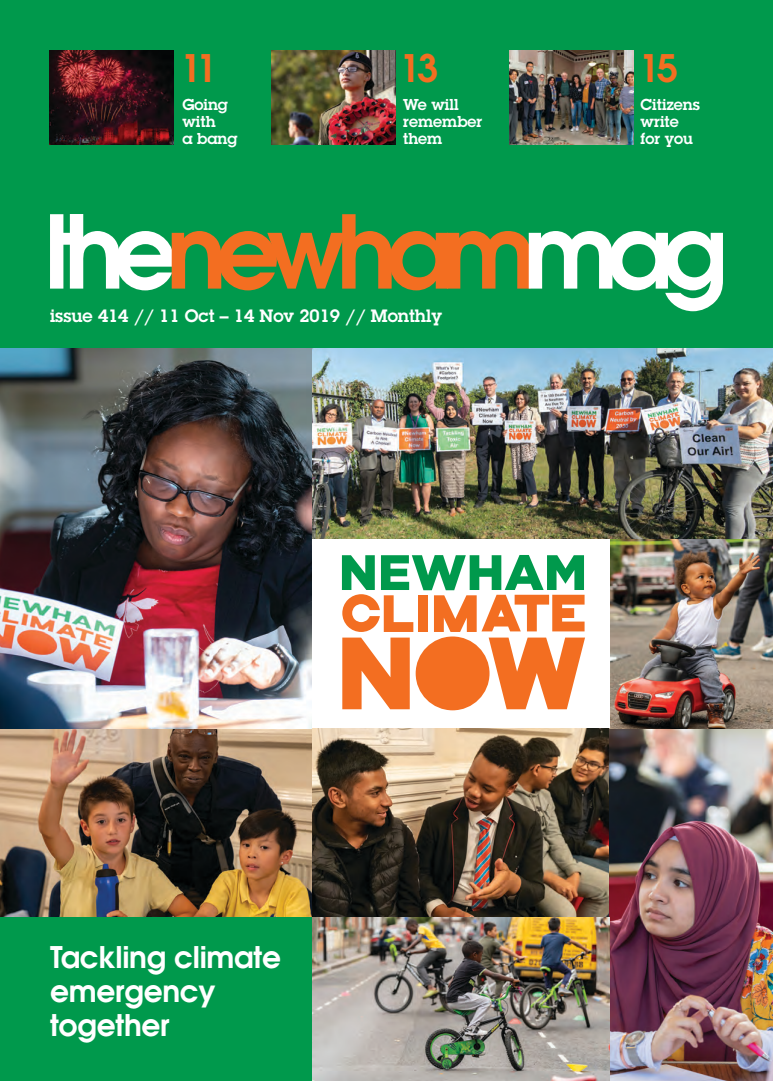
<style>
.page{position:relative;width:773px;height:1081px;background:#fff}
.page>*{position:absolute;margin:0;border:0;box-sizing:border-box;transform-origin:0 0}
.t1{font:600 41.88px "Avant Garde Gothic Itc T";color:#f36e21}
.t2{font:600 29.75px/33.8px "Avant Garde";letter-spacing:-.01em;color:#fff}
.t3{font:600 17.5px "Lubalin Graph";color:#fff}
.t4{font:600 15.5px/17.1px "Lubalin Graph";color:#fff}
</style>
<div class="page">
<div style="left:0;top:0;width:772px;height:1081px;background:#00994c"></div>
<svg style="left:50px;top:214px;width:672px;height:97px"></svg>
<img style="left:0;top:728px;width:312px;height:189px">
<img style="left:0;top:349px;width:312px;height:379px">
<img style="left:312px;top:728px;width:297px;height:190px">
<img style="left:609px;top:728px;width:163px;height:353px">
<img style="left:312px;top:918px;width:297px;height:163px">
<img style="left:609px;top:538px;width:163px;height:190px">
<div style="left:312px;top:538px;width:297px;height:190px;background:#fff"></div>
<img style="left:272px;top:50px;width:124px;height:94px">
<img style="left:509px;top:50px;width:124px;height:94px">
<img style="left:49px;top:50px;width:124px;height:94px">
<svg style="left:342px;top:555px;width:243px;height:154px"></svg>
<img style="left:312px;top:349px;width:460px;height:189px">
<p class="t1" style="left:180px;top:43px;width:38px">11</p>
<p class="t1" style="left:399px;top:43px;width:40px">13</p>
<p class="t1" style="left:638px;top:43px;width:41px">15</p>
<p class="t4" style="left:182px;top:95px;width:47px">Going</p>
<p class="t4" style="left:182px;top:113px;width:57px">with<br>a bang</p>
<p class="t4" style="left:640px;top:95px;width:61px">Citizens</p>
<p class="t4" style="left:640px;top:113px;width:54px">write for you</p>
<p class="t4" style="left:403px;top:95px;width:57px">We will</p>
<p class="t4" style="left:403px;top:113px;width:81px">remember</p>
<p class="t4" style="left:403px;top:130px;width:41px">them</p>
<p class="t3" style="left:50px;top:304px;width:393px">issue 414 // 11 Oct – 14 Nov 2019 // Monthly</p>
<p class="t2" style="left:50px;top:939px;width:233px">Tackling climate emergency</p>
<p class="t2" style="left:50px;top:1007px;width:121px">together</p>
</div>
